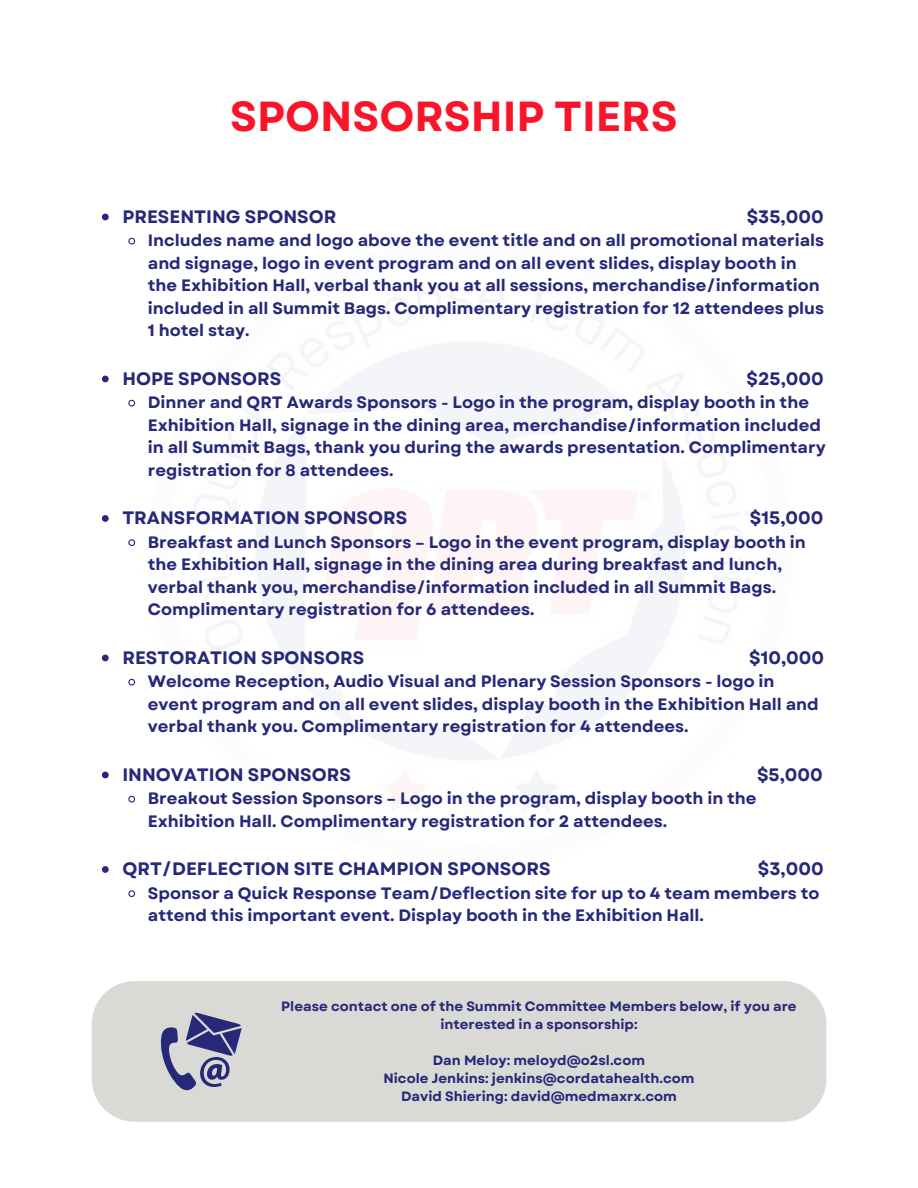
<style>
.page{position:relative;width:918px;height:1188px;background:#fff}
.page>*{position:absolute;margin:0;border:0;box-sizing:border-box;transform-origin:0 0}
.t1{font:700 42px "Garet";color:#f91529}
.t2{font:700 18px "Garet";color:#262878}
.t3{font:700 16.5px/22.5px "Garet";color:#262878}
.t4{font:700 13.5px/18px "Garet";color:#262878;text-align:center}
</style>
<div class="page">
<svg style="left:102px;top:214px;width:7px;height:6px"></svg>
<svg style="left:128px;top:237px;width:8px;height:8px"></svg>
<svg style="left:102px;top:376px;width:7px;height:6px"></svg>
<svg style="left:128px;top:399px;width:8px;height:8px"></svg>
<svg style="left:102px;top:515px;width:7px;height:7px"></svg>
<svg style="left:128px;top:539px;width:8px;height:8px"></svg>
<svg style="left:102px;top:655px;width:7px;height:6px"></svg>
<svg style="left:128px;top:678px;width:8px;height:8px"></svg>
<svg style="left:102px;top:772px;width:7px;height:6px"></svg>
<svg style="left:128px;top:795px;width:8px;height:8px"></svg>
<svg style="left:102px;top:866px;width:7px;height:7px"></svg>
<svg style="left:128px;top:890px;width:8px;height:7px"></svg>
<div style="left:92px;top:981px;width:734px;height:141px;background:#d9d9d6"></div>
<svg style="left:161px;top:1013px;width:81px;height:77px;background:#8e8fae"></svg>
<h1 class="t1" style="left:230px;top:87px;width:449px">SPONSORSHIP TIERS</h1>
<p class="t2" style="left:122px;top:203px;width:216px">PRESENTING SPONSOR</p>
<p class="t2" style="left:747px;top:203px;width:78px">$35,000</p>
<p class="t3" style="left:148px;top:229px;width:678px">Includes name and logo above the event title and on all promotional materials and signage, logo in event program and on all event slides, display booth in the Exhibition Hall, verbal thank you at all sessions, merchandise/information included in all Summit Bags. Complimentary registration for 12 attendees plus 1 hotel stay.</p>
<p class="t2" style="left:122px;top:365px;width:160px">HOPE SPONSORS</p>
<p class="t2" style="left:747px;top:365px;width:79px">$25,000</p>
<p class="t3" style="left:148px;top:391px;width:679px">Dinner and QRT Awards Sponsors - Logo in the program, display booth in the Exhibition Hall, signage in the dining area, merchandise/information included in all Summit Bags, thank you during the awards presentation. Complimentary registration for 8 attendees.</p>
<p class="t2" style="left:122px;top:505px;width:286px">TRANSFORMATION SPONSORS</p>
<p class="t2" style="left:750px;top:505px;width:75px">$15,000</p>
<p class="t3" style="left:148px;top:531px;width:660px">Breakfast and Lunch Sponsors – Logo in the event program, display booth in the Exhibition Hall, signage in the dining area during breakfast and lunch, verbal thank you, merchandise/information included in all Summit Bags.<br>Complimentary registration for 6 attendees.</p>
<p class="t2" style="left:122px;top:644px;width:243px">RESTORATION SPONSORS</p>
<p class="t2" style="left:749px;top:644px;width:76px">$10,000</p>
<p class="t3" style="left:148px;top:670px;width:672px">Welcome Reception, Audio Visual and Plenary Session Sponsors - logo in event program and on all event slides, display booth in the Exhibition Hall and verbal thank you. Complimentary registration for 4 attendees.</p>
<p class="t2" style="left:122px;top:761px;width:230px">INNOVATION SPONSORS</p>
<p class="t2" style="left:757px;top:761px;width:67px">$5,000</p>
<p class="t3" style="left:148px;top:787px;width:610px">Breakout Session Sponsors – Logo in the program, display booth in the<br>Exhibition Hall. Complimentary registration for 2 attendees.</p>
<p class="t2" style="left:122px;top:856px;width:430px">QRT/DEFLECTION SITE CHAMPION SPONSORS</p>
<p class="t2" style="left:758px;top:856px;width:67px">$3,000</p>
<p class="t3" style="left:148px;top:882px;width:673px">Sponsor a Quick Response Team/Deflection site for up to 4 team members to attend this important event. Display booth in the Exhibition Hall.</p>
<p class="t4" style="left:281px;top:998px;width:517px">Please contact one of the Summit Committee Members below, if you are interested in a sponsorship:</p>
<p class="t4" style="left:383px;top:1052px;width:313px">Dan Meloy: meloyd@o2sl.com<br>Nicole Jenkins: jenkins@cordatahealth.com<br>David Shiering: david@medmaxrx.com</p>
</div>
